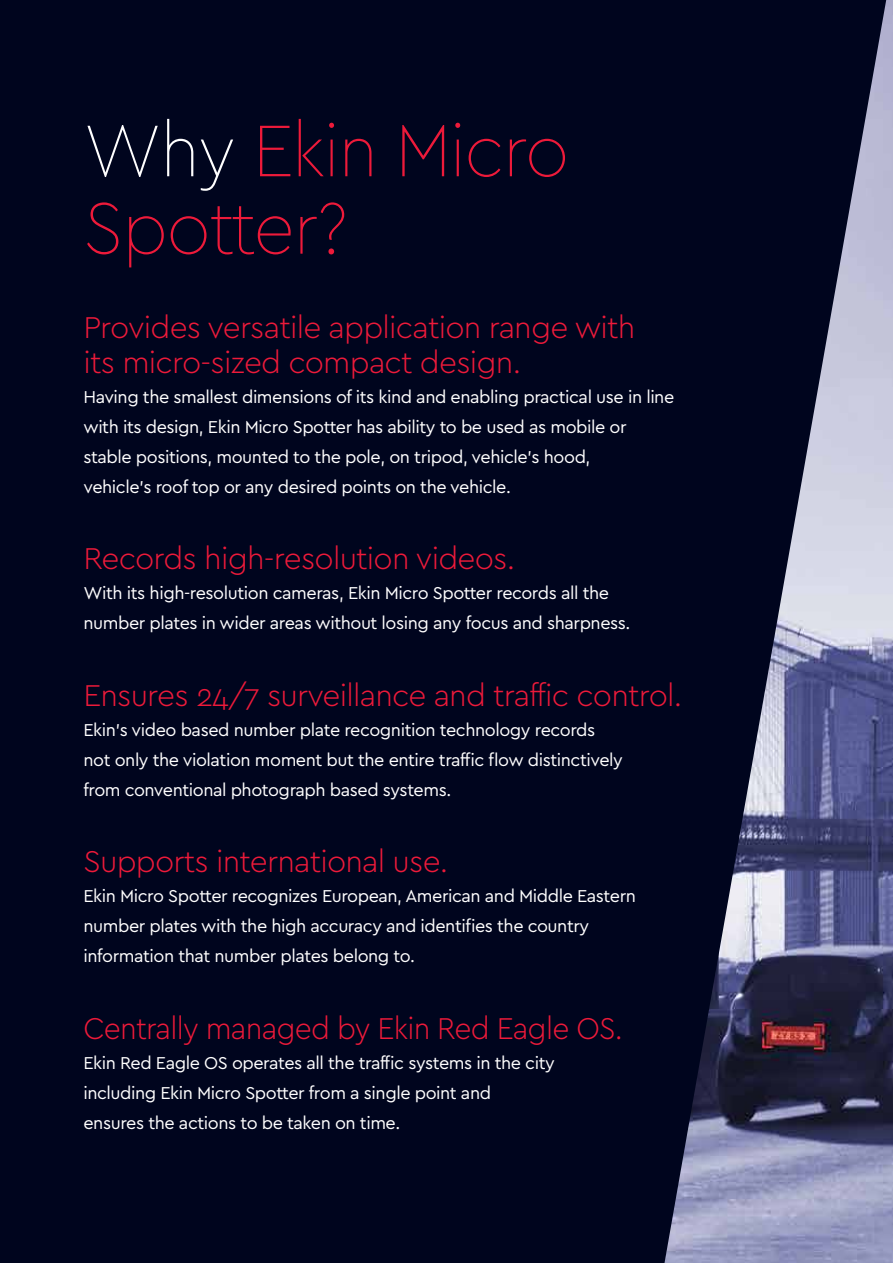
<style>
.page{position:relative;width:893px;height:1263px;background:#00051e}
.page>*{position:absolute;margin:0;border:0;box-sizing:border-box;transform-origin:0 0}
.t1{font:100 76.5px/77.4px "Cera PRO";letter-spacing:-.025em;color:#ed1a3a;scale:.95 1}
.t2{font:300 31.5px/34.5px "Cera PRO";letter-spacing:-.025em;color:#ed1a3a}
.t3{font:300 31.5px "Cera PRO";letter-spacing:-.025em;color:#ed1a3a;scale:.95 1}
.t4{font:18px/30px "Cera PRO";letter-spacing:-.025em;color:#fff}
.s1{color:#fff}
</style>
<div class="page">
<img style="left:664px;top:0;width:229px;height:1263px">
<h1 class="t1" style="left:83px;top:109px;width:513px"><span class="s1">Why</span> Ekin Micro<br>Spotter?</h1>
<h2 class="t2" style="left:83px;top:309px;width:554px">Provides versatile application range with its micro-sized compact design.</h2>
<p class="t4" style="left:83px;top:381px;width:592px">Having the smallest dimensions of its kind and enabling practical use in line with its design, Ekin Micro Spotter has ability to be used as mobile or stable positions, mounted to the pole, on tripod, vehicle’s hood,<br>vehicle’s roof top or any desired points on the vehicle.</p>
<h2 class="t2" style="left:83px;top:540px;width:433px">Records high-resolution videos.</h2>
<p class="t4" style="left:83px;top:577px;width:548px">With its high-resolution cameras, Ekin Micro Spotter records all the number plates in wider areas without losing any focus and sharpness.</p>
<h2 class="t2" style="left:83px;top:677px;width:600px">Ensures 24/7 surveillance and traffic control.</h2>
<p class="t4" style="left:83px;top:714px;width:541px">Ekin’s video based number plate recognition technology records not only the violation moment but the entire traffic flow distinctively from conventional photograph based systems.</p>
<h2 class="t2" style="left:83px;top:843px;width:366px">Supports international use.</h2>
<p class="t4" style="left:83px;top:880px;width:554px">Ekin Micro Spotter recognizes European, American and Middle Eastern number plates with the high accuracy and identifies the country information that number plates belong to.</p>
<h2 class="t3" style="left:83px;top:1007px;width:569px">Centrally managed by Ekin Red Eagle OS.</h2>
<p class="t4" style="left:83px;top:1047px;width:473px">Ekin Red Eagle OS operates all the traffic systems in the city including Ekin Micro Spotter from a single point and ensures the actions to be taken on time.</p>
</div>
